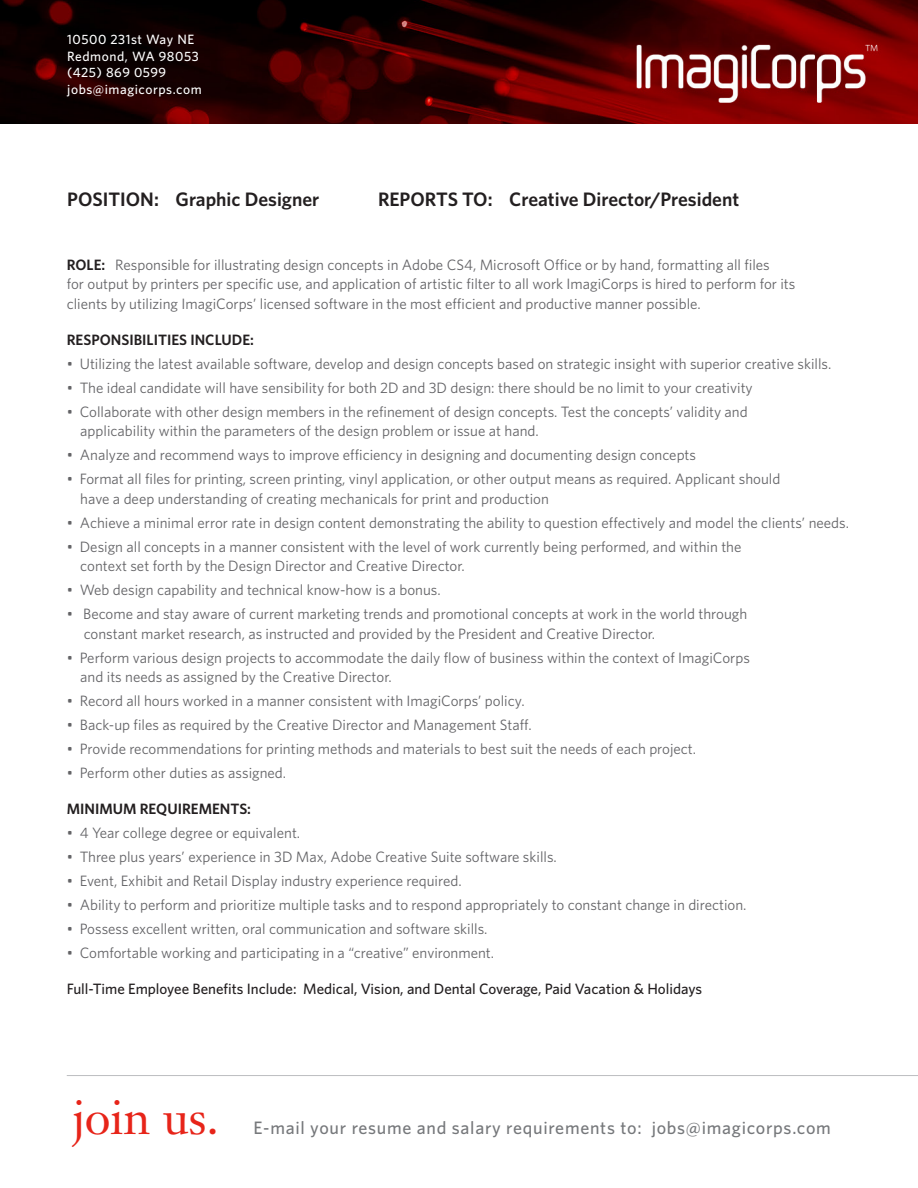
<style>
.page{position:relative;width:918px;height:1188px;background:#fff}
.page>*{position:absolute;margin:0;border:0;box-sizing:border-box;transform-origin:0 0}
.t1{font:48px "Janson Text";color:#e72419}
.t2{font:600 19.5px "Whitney";color:#231f20}
.t3{font:500 18px "Whitney";letter-spacing:.04em;color:#76787b}
.t4{font:15px/19.5px "Whitney";color:#636366}
.t5{font:500 15px "Whitney";color:#231f20}
.t6{font:600 15px "Whitney";color:#231f20}
.t7{font:500 13.5px "Whitney";letter-spacing:.04em;color:#fff}
.s1{font-weight:600;color:#231f20}
</style>
<div class="page">
<img style="left:0;top:0;width:918px;height:123px">
<hr style="left:67px;top:1075px;width:851px;height:1px;background:#bcbdc0">
<p class="t7" style="left:67px;top:31px;width:128px">10500 231st Way NE</p>
<p class="t7" style="left:67px;top:47px;width:133px">Redmond, WA 98053</p>
<p class="t7" style="left:67px;top:64px;width:100px">(425) 869 0599</p>
<p class="t7" style="left:67px;top:80px;width:136px">jobs@imagicorps.com</p>
<p class="t2" style="left:67px;top:186px;width:254px">POSITION: Graphic Designer</p>
<p class="t2" style="left:378px;top:186px;width:363px">REPORTS TO: Creative Director/President</p>
<p class="t4" style="left:67px;top:254px;width:730px"><span class="s1">ROLE:</span> Responsible for illustrating design concepts in Adobe CS4, Microsoft Office or by hand, formatting all files<br>for output by printers per specific use, and application of artistic filter to all work ImagiCorps is hired to perform for its clients by utilizing ImagiCorps’ licensed software in the most efficient and productive manner possible.</p>
<p class="t6" style="left:67px;top:330px;width:189px">RESPONSIBILITIES INCLUDE:</p>
<p class="t4" style="left:67px;top:353px;width:766px">• Utilizing the latest available software, develop and design concepts based on strategic insight with superior creative skills.</p>
<p class="t4" style="left:67px;top:377px;width:687px">• The ideal candidate will have sensibility for both 2D and 3D design: there should be no limit to your creativity</p>
<p class="t4" style="left:80px;top:401px;width:669px;text-indent:-14px">• Collaborate with other design members in the refinement of design concepts. Test the concepts’ validity and applicability within the parameters of the design problem or issue at hand.</p>
<p class="t4" style="left:67px;top:445px;width:631px">• Analyze and recommend ways to improve efficiency in designing and documenting design concepts</p>
<p class="t4" style="left:80px;top:469px;width:702px;text-indent:-14px">• Format all files for printing, screen printing, vinyl application, or other output means as required. Applicant should have a deep understanding of creating mechanicals for print and production</p>
<p class="t4" style="left:67px;top:512px;width:784px">• Achieve a minimal error rate in design content demonstrating the ability to question effectively and model the clients’ needs.</p>
<p class="t4" style="left:80px;top:536px;width:663px;text-indent:-14px">• Design all concepts in a manner consistent with the level of work currently being performed, and within the context set forth by the Design Director and Creative Director.</p>
<p class="t4" style="left:67px;top:580px;width:376px">• Web design capability and technical know-how is a bonus.</p>
<p class="t4" style="left:84px;top:604px;width:665px;text-indent:-17px">• Become and stay aware of current marketing trends and promotional concepts at work in the world through constant market research, as instructed and provided by the President and Creative Director.</p>
<p class="t4" style="left:80px;top:647px;width:671px;text-indent:-14px">• Perform various design projects to accommodate the daily flow of business within the context of ImagiCorps and its needs as assigned by the Creative Director.</p>
<p class="t4" style="left:67px;top:691px;width:459px">• Record all hours worked in a manner consistent with ImagiCorps’ policy.</p>
<p class="t4" style="left:67px;top:715px;width:466px">• Back-up files as required by the Creative Director and Management Staff.</p>
<p class="t4" style="left:67px;top:739px;width:631px">• Provide recommendations for printing methods and materials to best suit the needs of each project.</p>
<p class="t4" style="left:67px;top:763px;width:221px">• Perform other duties as assigned.</p>
<p class="t6" style="left:67px;top:799px;width:186px">MINIMUM REQUIREMENTS:</p>
<p class="t4" style="left:67px;top:823px;width:235px">• 4 Year college degree or equivalent.</p>
<p class="t4" style="left:67px;top:847px;width:492px">• Three plus years’ experience in 3D Max, Adobe Creative Suite software skills.</p>
<p class="t4" style="left:67px;top:871px;width:396px">• Event, Exhibit and Retail Display industry experience required.</p>
<p class="t4" style="left:67px;top:895px;width:681px">• Ability to perform and prioritize multiple tasks and to respond appropriately to constant change in direction.</p>
<p class="t4" style="left:67px;top:919px;width:422px">• Possess excellent written, oral communication and software skills.</p>
<p class="t4" style="left:67px;top:943px;width:429px">• Comfortable working and participating in a “creative” environment.</p>
<p class="t5" style="left:67px;top:979px;width:637px">Full-Time Employee Benefits Include: Medical, Vision, and Dental Coverage, Paid Vacation &amp; Holidays</p>
<p class="t1" style="left:72px;top:1087px;width:148px">join us.</p>
<p class="t3" style="left:254px;top:1116px;width:579px">E-mail your resume and salary requirements to: jobs@imagicorps.com</p>
</div>
